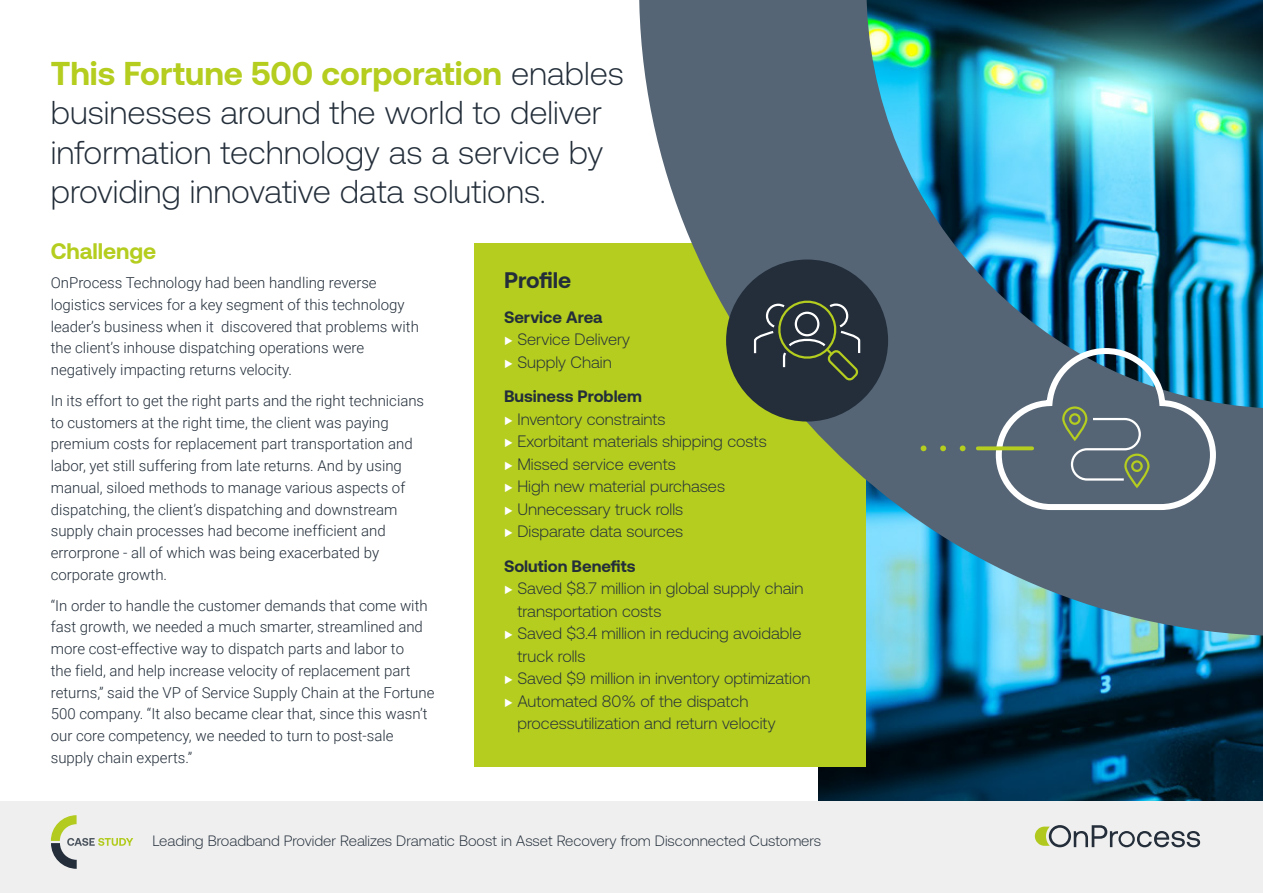
<style>
.page{position:relative;width:1263px;height:893px;background:#fff}
.page>*{position:absolute;margin:0;border:0;box-sizing:border-box;transform-origin:0 0}
.t1{font:300 33px/39.6px "Aeonik";color:#232e3a}
.t2{font:700 22.5px "Aeonik";color:#b4cd1e}
.t3{font:700 22.5px "Aeonik";color:#232e3a}
.t4{font:300 16.5px/22.5px "Aeonik";color:#232e3a}
.t5{font:700 16.5px "Aeonik";color:#232e3a}
.t6{font:300 15px/21.8px "Roboto";color:#232e3a}
.t7{font:300 15px "Aeonik";color:#232e3a}
.s1{font-weight:700;color:#b4cd1e}
.s2{font-weight:700}
.s3{color:#fff}
</style>
<div class="page">
<img style="left:818px;top:636px;width:445px;height:165px">
<div style="left:474px;top:243px;width:392px;height:523px;background:#b4cd1e"></div>
<img style="left:639px;top:0;width:624px;height:636px">
<div style="left:726px;top:260px;width:162px;height:162px;background:#232e3a;border-radius:50%"></div>
<svg style="left:753px;top:300px;width:108px;height:81px"></svg>
<svg style="left:993px;top:345px;width:226px;height:168px;background:#607886"></svg>
<svg style="left:980px;top:446px;width:52px;height:4px"></svg>
<svg style="left:923px;top:445px;width:57px;height:6px"></svg>
<div style="left:0;top:801px;width:1263px;height:92px;background:#efefef"></div>
<svg style="left:51px;top:815px;width:82px;height:54px"></svg>
<svg style="left:1035px;top:825px;width:165px;height:22px"></svg>
<h1 class="t1" style="left:51px;top:53px;width:575px"><span class="s1">This Fortune 500 corporation</span> enables businesses around the world to deliver information technology as a service by providing innovative data solutions.</h1>
<h2 class="t2" style="left:51px;top:238px;width:107px">Challenge</h2>
<p class="t6" style="left:51px;top:271px;width:370px">OnProcess Technology had been handling reverse logistics services for a key segment of this technology leader’s business when it discovered that problems with the client’s inhouse dispatching operations were negatively impacting returns velocity.</p>
<p class="t6" style="left:51px;top:389px;width:375px">In its effort to get the right parts and the right technicians to customers at the right time, the client was paying premium costs for replacement part transportation and labor, yet still suffering from late returns. And by using manual, siloed methods to manage various aspects of dispatching, the client’s dispatching and downstream supply chain processes had become inefficient and errorprone - all of which was being exacerbated by corporate growth.</p>
<p class="t6" style="left:51px;top:594px;width:385px">“In order to handle the customer demands that come with fast growth, we needed a much smarter, streamlined and more cost-effective way to dispatch parts and labor to<br>the field, and help increase velocity of replacement part returns,” said the VP of Service Supply Chain at the Fortune 500 company. “It also became clear that, since this wasn’t our core competency, we needed to turn to post-sale supply chain experts.”</p>
<h2 class="t3" style="left:504px;top:268px;width:69px">Profile</h2>
<p class="t4" style="left:504px;top:306px;width:128px"><span class="s2">Service Area<br></span><span class="s3">▶</span> Service Delivery <span class="s3">▶</span> Supply Chain</p>
<p class="t4" style="left:504px;top:385px;width:264px"><span class="s2">Business Problem<br></span><span class="s3">▶</span> Inventory constraints<br><span class="s3">▶</span> Exorbitant materials shipping costs <span class="s3">▶</span> Missed service events<br><span class="s3">▶</span> High new material purchases<br><span class="s3">▶</span> Unnecessary truck rolls<br><span class="s3">▶</span> Disparate data sources</p>
<p class="t5" style="left:504px;top:557px;width:133px">Solution Benefits</p>
<p class="t4" style="left:504px;top:577px;width:301px"><span class="s3">▶</span> Saved $8.7 million in global supply chain</p>
<p class="t4" style="left:517px;top:600px;width:145px">transportation costs</p>
<p class="t4" style="left:504px;top:622px;width:299px"><span class="s3">▶</span> Saved $3.4 million in reducing avoidable</p>
<p class="t4" style="left:517px;top:645px;width:70px">truck rolls</p>
<p class="t4" style="left:504px;top:667px;width:308px"><span class="s3">▶</span> Saved $9 million in inventory optimization</p>
<p class="t4" style="left:504px;top:690px;width:246px"><span class="s3">▶</span> Automated 80% of the dispatch</p>
<p class="t4" style="left:517px;top:712px;width:260px">processutilization and return velocity</p>
<p class="t7" style="left:153px;top:832px;width:670px">Leading Broadband Provider Realizes Dramatic Boost in Asset Recovery from Disconnected Customers</p>
</div>
